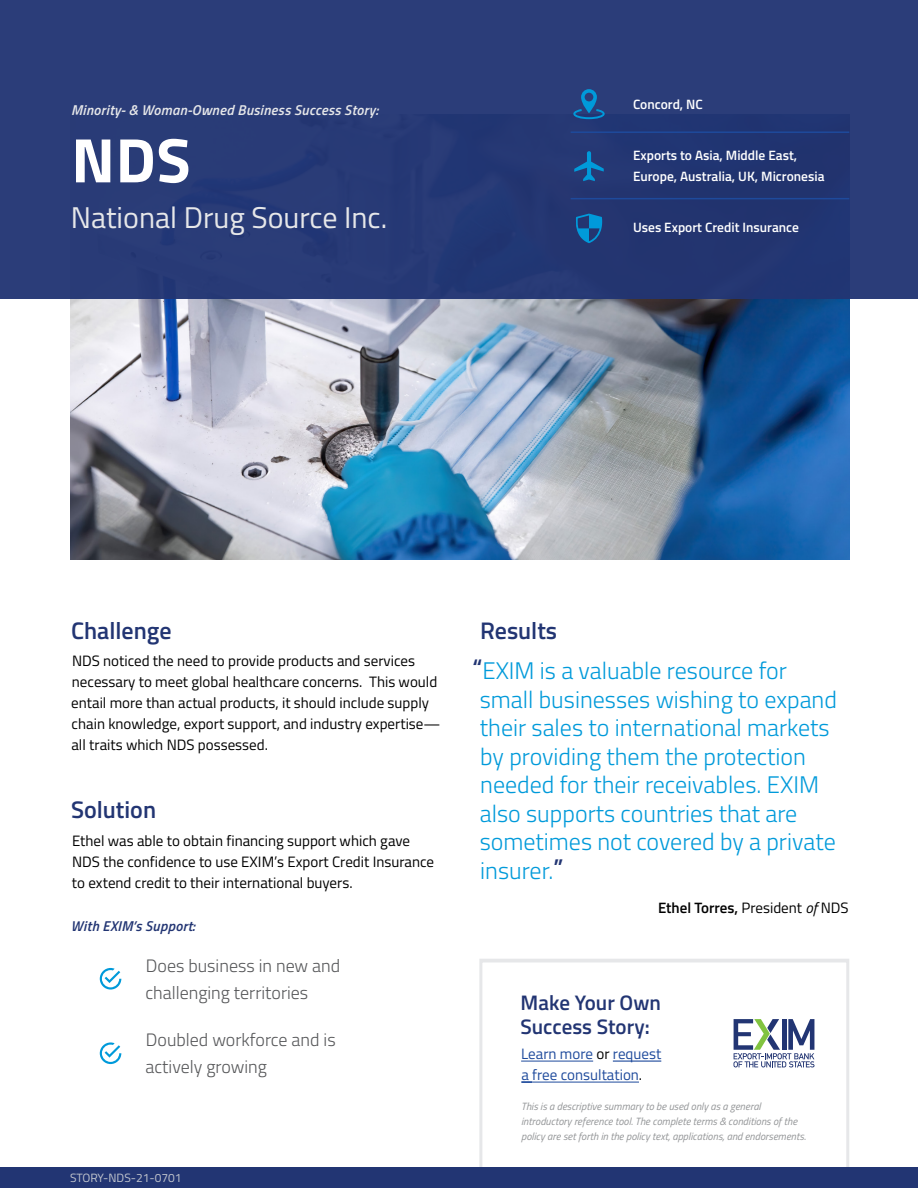
<style>
.page{position:relative;width:918px;height:1188px;background:#fff}
.page>*{position:absolute;margin:0;border:0;box-sizing:border-box;transform-origin:0 0}
.h1_Intro{font:700 63px "Titillium Web";color:#fff}
.h1_Intro-2{font:30px "Titillium Web";color:#e6e7e9}
.t1{font:300 24px/28.5px "Titillium Web";color:#009ada}
.h2_Header_Trio{font:600 24px "Titillium Web";color:#223573}
.t2{font:600 21px/24px "Titillium Web";color:#223573}
.t3{font:300 18px/27px "Titillium Web";color:#57585a}
.t4{font:15px/21px "Titillium Web";color:#000}
.t5{font:15px/21px "Titillium Web";color:#1e4a9c}
.t6{font:600 15px "Titillium Web";color:#000}
.h1_Intro-3{font:italic 600 14.25px "Titillium Web";letter-spacing:.02em;color:#e6e7e9}
.h3_Bullet_Header{font:italic 600 14.25px "Titillium Web";letter-spacing:.02em;color:#223573}
.t7{font:600 13.5px/21px "Titillium Web";color:#fff}
.t8{font:12px "Titillium Web";color:#c2c6ce}
.t9{font:italic 10.5px/14.7px "Titillium Web";color:#939597}
.s1{font-weight:600;color:#223573}
.s2{font-weight:400}
.s3{font-weight:400;font-style:italic}
.s4{color:#000}
</style>
<div class="page">
<div style="left:479px;top:959px;width:370px;height:221px;border:3px solid #e6e7e9"></div>
<img style="left:71px;top:298px;width:778px;height:261px">
<div style="left:0;top:0;width:918px;height:298px;background:#2a3c78"></div>
<hr style="left:571px;top:131px;width:278px;height:2px;background:#1e4a9c">
<hr style="left:571px;top:198px;width:278px;height:1px;background:#1e4a9c">
<svg style="left:574px;top:151px;width:30px;height:30px"></svg>
<svg style="left:573px;top:89px;width:32px;height:30px"></svg>
<svg style="left:576px;top:214px;width:26px;height:29px"></svg>
<div style="left:0;top:1167px;width:918px;height:21px;background:#223573"></div>
<svg style="left:100px;top:968px;width:21px;height:22px"></svg>
<svg style="left:100px;top:1042px;width:21px;height:22px"></svg>
<svg style="left:734px;top:1019px;width:81px;height:48px"></svg>
<hr style="left:521px;top:1061px;width:72px;height:1px;background:#1e4a9c">
<hr style="left:613px;top:1061px;width:48px;height:1px;background:#1e4a9c">
<hr style="left:532px;top:1082px;width:107px;height:1px;background:#1e4a9c">
<h1 class="h1_Intro-3" style="left:71px;top:99px;width:308px">Minority- &amp; Woman-Owned Business Success Story:</h1>
<h1 class="h1_Intro" style="left:71px;top:112px;width:121px">NDS</h1>
<h1 class="h1_Intro-2" style="left:71px;top:196px;width:318px">National Drug Source Inc.</h1>
<p class="t7" style="left:633px;top:93px;width:71px">Concord, NC</p>
<p class="t7" style="left:633px;top:144px;width:193px">Exports to Asia, Middle East,<br>Europe, Australia, UK, Micronesia</p>
<p class="t7" style="left:633px;top:217px;width:167px">Uses Export Credit Insurance</p>
<h2 class="h2_Header_Trio" style="left:71px;top:612px;width:102px">Challenge</h2>
<p class="t4" style="left:71px;top:650px;width:371px">NDS noticed the need to provide products and services necessary to meet global healthcare concerns. This would entail more than actual products, it should include supply chain knowledge, export support, and industry expertise— all traits which NDS possessed.</p>
<h2 class="h2_Header_Trio" style="left:71px;top:791px;width:87px">Solution</h2>
<p class="t4" style="left:72px;top:829px;width:364px">Ethel was able to obtain financing support which gave<br>NDS the confidence to use EXIM’s Export Credit Insurance to extend credit to their international buyers.</p>
<h3 class="h3_Bullet_Header" style="left:71px;top:915px;width:126px">With EXIM’s Support:</h3>
<p class="t3" style="left:145px;top:951px;width:196px">Does business in new and challenging territories</p>
<p class="t3" style="left:146px;top:1025px;width:192px">Doubled workforce and is actively growing</p>
<p class="t8" style="left:70px;top:1169px;width:113px">STORY-NDS-21-0701</p>
<h2 class="h2_Header_Trio" style="left:480px;top:612px;width:79px">Results</h2>
<p class="t1" style="left:480px;top:655px;width:359px;text-indent:-7px"><span class="s1">“</span>EXIM is a valuable resource for small businesses wishing to expand their sales to international markets by providing them the protection needed for their receivables. EXIM also supports countries that are sometimes not covered by a private insurer.<span class="s1">”</span></p>
<p class="t6" style="left:658px;top:897px;width:192px">Ethel Torres, <span class="s2">President</span> <span class="s3">of</span> <span class="s2">NDS</span></p>
<p class="t2" style="left:520px;top:989px;width:142px">Make Your Own<br>Success Story:</p>
<p class="t5" style="left:521px;top:1042px;width:142px">Learn more <span class="s4">or</span> request a free consultation<span class="s4">.</span></p>
<p class="t9" style="left:521px;top:1099px;width:286px">This is a descriptive summary to be used only as a general introductory reference tool. The complete terms &amp; conditions of the policy are set forth in the policy text, applications, and endorsements.</p>
</div>
